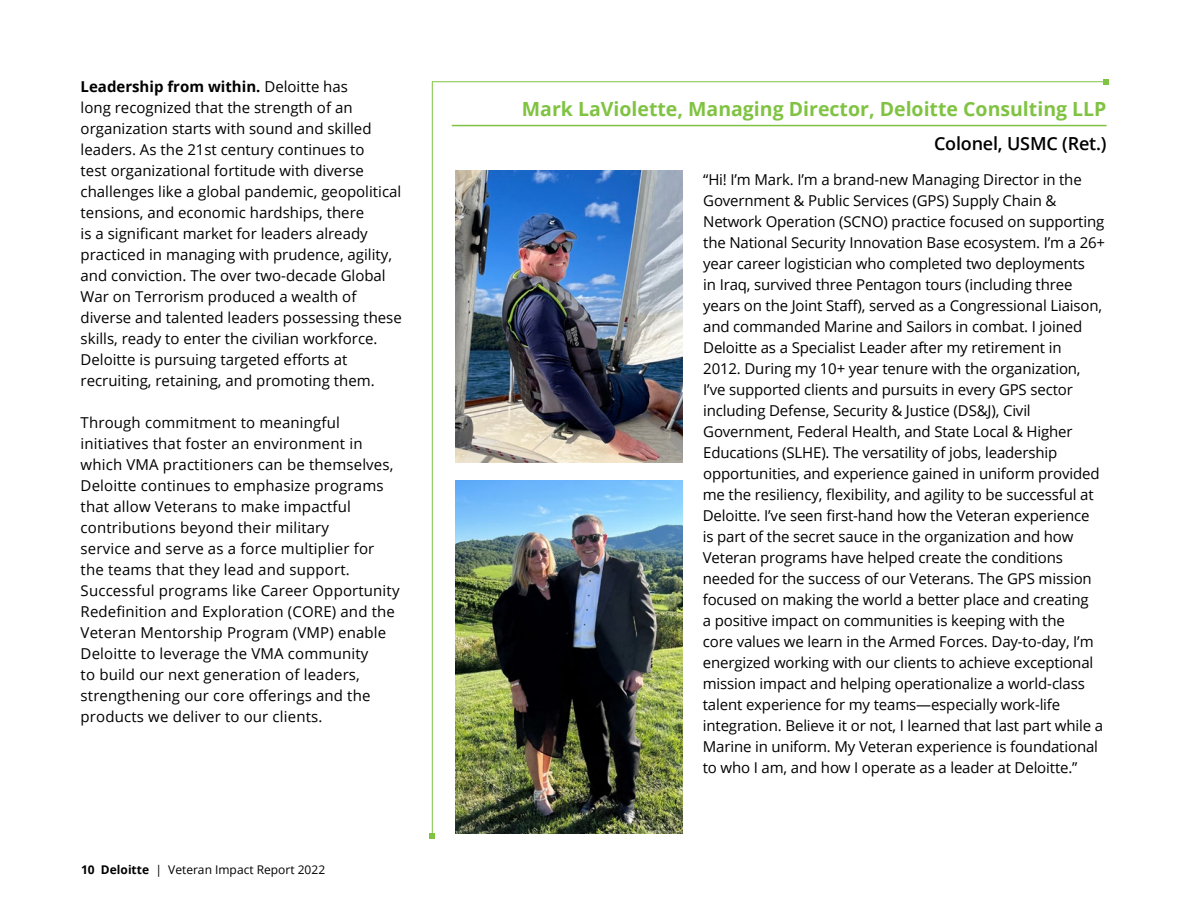
<style>
.page{position:relative;width:1188px;height:918px;background:#fff}
.page>*{position:absolute;margin:0;border:0;box-sizing:border-box;transform-origin:0 0}
.Veteran_vignette_hea{font:700 19.5px "Open Sans";color:#80c342}
.Veteran_vignette_sub{font:600 18px "Open Sans";letter-spacing:-.01em;color:#000}
.Body_copy{font:15px/21px "Open Sans";letter-spacing:-.01em;color:#000}
.Body_copy__10_tracki{font:15px/21px "Open Sans";letter-spacing:.01em;color:#000}
.t1{font:12px "Open Sans";color:#000}
.s1{font-weight:700}
</style>
<div class="page">
<img style="left:432px;top:81px;width:675px;height:753px">
<svg style="left:1103px;top:79px;width:6px;height:6px"></svg>
<svg style="left:429px;top:833px;width:6px;height:6px"></svg>
<p class="Body_copy" style="left:81px;top:76px;width:323px"><span class="s1">Leadership from within.</span> Deloitte has<br>long recognized that the strength of an organization starts with sound and skilled leaders. As the 21st century continues to<br>test organizational fortitude with diverse challenges like a global pandemic, geopolitical tensions, and economic hardships, there<br>is a significant market for leaders already practiced in managing with prudence, agility, and conviction. The over two-decade Global War on Terrorism produced a wealth of diverse and talented leaders possessing these skills, ready to enter the civilian workforce.<br>Deloitte is pursuing targeted efforts at recruiting, retaining, and promoting them.</p>
<p class="Body_copy__10_tracki" style="left:81px;top:412px;width:320px">Through commitment to meaningful initiatives that foster an environment in which VMA practitioners can be themselves, Deloitte continues to emphasize programs that allow Veterans to make impactful contributions beyond their military<br>service and serve as a force multiplier for the teams that they lead and support.<br>Successful programs like Career Opportunity Redefinition and Exploration (CORE) and the Veteran Mentorship Program (VMP) enable Deloitte to leverage the VMA community<br>to build our next generation of leaders, strengthening our core offerings and the products we deliver to our clients.</p>
<p class="t1" style="left:81px;top:862px;width:246px"><span class="s1">10 Deloitte</span> | Veteran Impact Report 2022</p>
<p class="Veteran_vignette_hea" style="left:522px;top:95px;width:586px">Mark LaViolette, Managing Director, Deloitte Consulting LLP</p>
<p class="Veteran_vignette_sub" style="left:934px;top:131px;width:174px">Colonel, USMC (Ret.)</p>
<p class="Body_copy" style="left:703px;top:168px;width:404px">“Hi! I’m Mark. I’m a brand-new Managing Director in the Government &amp; Public Services (GPS) Supply Chain &amp; Network Operation (SCNO) practice focused on supporting the National Security Innovation Base ecosystem. I’m a 26+ year career logistician who completed two deployments<br>in Iraq, survived three Pentagon tours (including three years on the Joint Staff), served as a Congressional Liaison, and commanded Marine and Sailors in combat. I joined Deloitte as a Specialist Leader after my retirement in<br>2012. During my 10+ year tenure with the organization, I’ve supported clients and pursuits in every GPS sector including Defense, Security &amp; Justice (DS&amp;J), Civil Government, Federal Health, and State Local &amp; Higher Educations (SLHE). The versatility of jobs, leadership opportunities, and experience gained in uniform provided me the resiliency, flexibility, and agility to be successful at Deloitte. I’ve seen first-hand how the Veteran experience<br>is part of the secret sauce in the organization and how Veteran programs have helped create the conditions needed for the success of our Veterans. The GPS mission focused on making the world a better place and creating<br>a positive impact on communities is keeping with the<br>core values we learn in the Armed Forces. Day-to-day, I’m energized working with our clients to achieve exceptional mission impact and helping operationalize a world-class talent experience for my teams—especially work-life integration. Believe it or not, I learned that last part while a Marine in uniform. My Veteran experience is foundational to who I am, and how I operate as a leader at Deloitte.”</p>
</div>
